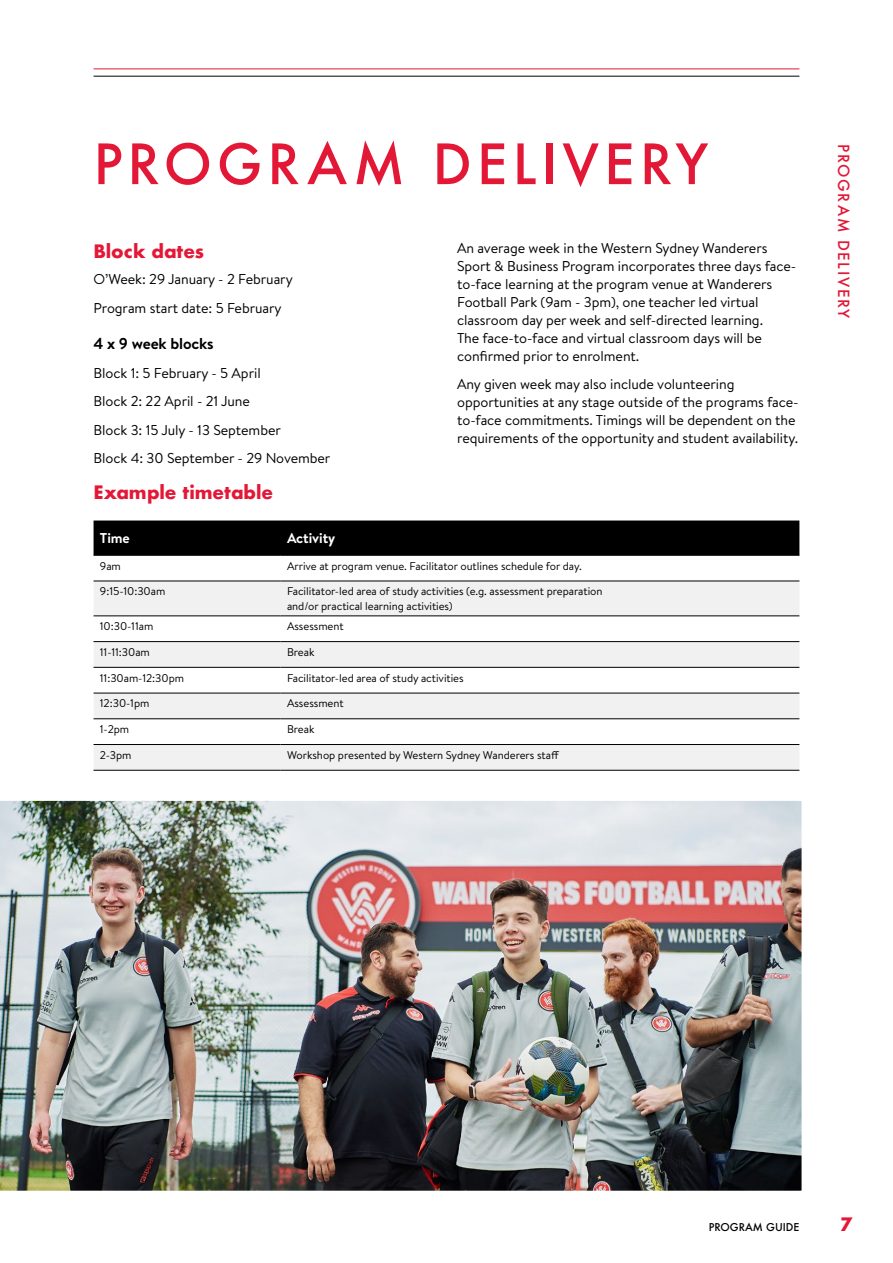
<style>
.page{position:relative;width:893px;height:1263px;background:#fff}
.page>*{position:absolute;margin:0;border:0;box-sizing:border-box;transform-origin:0 0}
.t1{font:500 54px "Futura";letter-spacing:.095em;color:#e31837}
.t2{font:700 18px "Futura";letter-spacing:-.005em;color:#e31837}
.t3{font:700 15.75px "Brandon Text";letter-spacing:-.005em;color:#000}
.t4{font:500 15px "Futura";letter-spacing:.11em;color:#e31837}
.t5{font:14.25px/18px "Brandon Text";letter-spacing:-.005em;color:#000}
.t6{font:700 14.25px "Brandon Text";letter-spacing:-.005em;color:#fff}
.t7{font:11.25px/14.2px "Brandon Text";letter-spacing:-.005em;color:#000}
.t8{font:500 10.5px "Futura";color:#000}
</style>
<div class="page">
<img style="left:0;top:801px;width:801px;height:390px">
<div style="left:94px;top:520px;width:705px;height:35px;background:#000"></div>
<svg style="left:94px;top:582px;width:705px;height:188px;fill:#f1f1f2"></svg>
<svg style="left:94px;top:668px;width:705px;height:76px"></svg>
<hr style="left:94px;top:555px;width:187px;height:1px;background:#000">
<hr style="left:281px;top:555px;width:518px;height:1px;background:#000">
<hr style="left:94px;top:581px;width:187px;height:1px;background:#000">
<hr style="left:281px;top:581px;width:518px;height:1px;background:#000">
<hr style="left:94px;top:615px;width:187px;height:1px;background:#000">
<hr style="left:281px;top:615px;width:518px;height:1px;background:#000">
<hr style="left:94px;top:641px;width:187px;height:1px;background:#000">
<hr style="left:281px;top:641px;width:518px;height:1px;background:#000">
<hr style="left:94px;top:667px;width:187px;height:1px;background:#000">
<hr style="left:281px;top:667px;width:518px;height:1px;background:#000">
<hr style="left:94px;top:693px;width:187px;height:1px;background:#000">
<hr style="left:281px;top:693px;width:518px;height:1px;background:#000">
<hr style="left:94px;top:718px;width:187px;height:1px;background:#000">
<hr style="left:281px;top:718px;width:518px;height:1px;background:#000">
<hr style="left:94px;top:744px;width:187px;height:1px;background:#000">
<hr style="left:94px;top:770px;width:187px;height:1px;background:#000">
<hr style="left:281px;top:744px;width:518px;height:1px;background:#000">
<hr style="left:281px;top:770px;width:518px;height:1px;background:#000">
<hr style="left:94px;top:76px;width:705px;height:1px;background:#000">
<hr style="left:94px;top:69px;width:705px;height:1px;background:#e31837">
<h1 class="t1" style="left:94px;top:127px;width:616px">PROGRAM DELIVERY</h1>
<p class="t2" style="left:94px;top:238px;width:112px">Block dates</p>
<p class="t5" style="left:94px;top:264px;width:201px;line-height:28.7px">O’Week: 29 January - 2 February<br>Program start date: 5 February</p>
<p class="t3" style="left:94px;top:332px;width:122px">4 x 9 week blocks</p>
<p class="t5" style="left:94px;top:358px;width:238px;line-height:28.7px">Block 1: 5 February - 5 April<br>Block 2: 22 April - 21 June<br>Block 3: 15 July - 13 September<br>Block 4: 30 September - 29 November</p>
<p class="t5" style="left:457px;top:238px;width:341px">An average week in the Western Sydney Wanderers Sport &amp; Business Program incorporates three days face&shy;to-face learning at the program venue at Wanderers Football Park (9am - 3pm), one teacher led virtual classroom day per week and self-directed learning.<br>The face-to-face and virtual classroom days will be confirmed prior to enrolment.</p>
<p class="t5" style="left:457px;top:375px;width:343px">Any given week may also include volunteering opportunities at any stage outside of the programs face&shy;to-face commitments. Timings will be dependent on the requirements of the opportunity and student availability.</p>
<p class="t2" style="left:94px;top:479px;width:181px">Example timetable</p>
<p class="t6" style="left:100px;top:528px;width:31px">Time</p>
<p class="t6" style="left:287px;top:528px;width:50px">Activity</p>
<p class="t7" style="left:100px;top:558px;width:23px">9am</p>
<p class="t7" style="left:287px;top:558px;width:296px">Arrive at program venue. Facilitator outlines schedule for day.</p>
<p class="t7" style="left:100px;top:584px;width:67px">9:15-10:30am</p>
<p class="t7" style="left:287px;top:584px;width:317px">Facilitator-led area of study activities (e.g. assessment preparation and/or practical learning activities)</p>
<p class="t7" style="left:100px;top:619px;width:55px">10:30-11am</p>
<p class="t7" style="left:287px;top:619px;width:58px">Assessment</p>
<p class="t7" style="left:100px;top:644px;width:51px">11-11:30am</p>
<p class="t7" style="left:287px;top:644px;width:29px">Break</p>
<p class="t7" style="left:100px;top:670px;width:86px">11:30am-12:30pm</p>
<p class="t7" style="left:287px;top:670px;width:178px">Facilitator-led area of study activities</p>
<p class="t7" style="left:100px;top:696px;width:51px">12:30-1pm</p>
<p class="t7" style="left:287px;top:696px;width:58px">Assessment</p>
<p class="t7" style="left:100px;top:722px;width:31px">1-2pm</p>
<p class="t7" style="left:287px;top:722px;width:29px">Break</p>
<p class="t7" style="left:100px;top:747px;width:33px">2-3pm</p>
<p class="t7" style="left:287px;top:747px;width:274px">Workshop presented by Western Sydney Wanderers staff</p>
<p class="t4" style="left:854px;top:144px;width:176px;rotate:90deg">PROGRAM DELIVERY</p>
<p class="t8" style="left:709px;top:1220px;width:92px">PROGRAM GUIDE</p>
<p class="t2" style="left:840px;top:1211px;width:14px">7</p>
</div>
